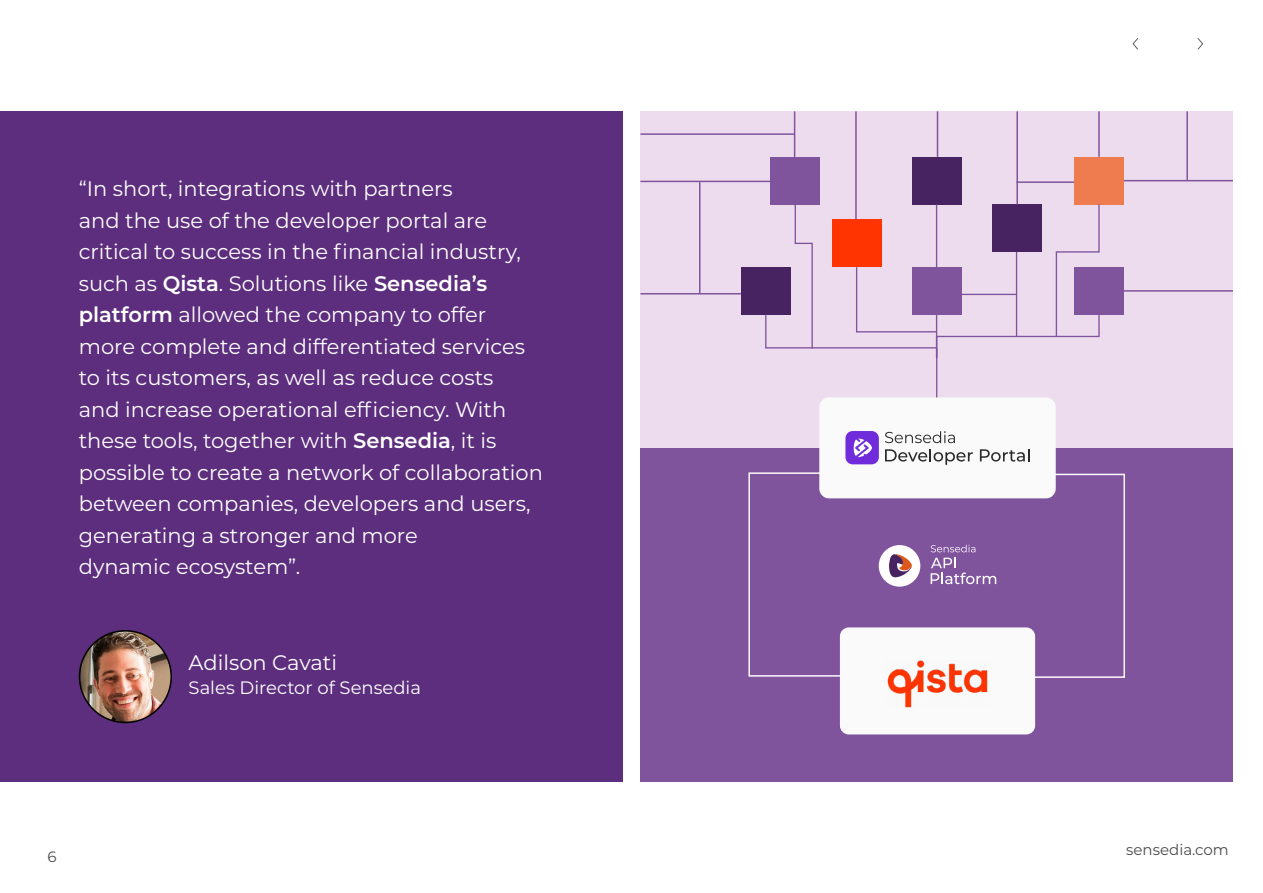
<style>
.page{position:relative;width:1263px;height:893px;background:#fff}
.page>*{position:absolute;margin:0;border:0;box-sizing:border-box;transform-origin:0 0}
.t1{font:21px/31.5px "Montserrat";color:#fff}
.t2{font:18px "Montserrat";color:#fff}
.t3{font:15px "Montserrat";color:#4c4c4c}
.s1{font-weight:600}
</style>
<div class="page">
<svg style="left:1197px;top:38px;width:6px;height:12px"></svg>
<svg style="left:1133px;top:38px;width:5px;height:12px"></svg>
<div style="left:640px;top:111px;width:593px;height:671px;background:#eddced"></div>
<div style="left:0;top:111px;width:622px;height:671px;background:#5c2e7d"></div>
<img style="left:80px;top:631px;width:91px;height:91px;border-radius:44px">
<div style="left:79px;top:630px;width:93px;height:93px;border:2px solid #000;border-radius:50%"></div>
<div style="left:640px;top:448px;width:593px;height:334px;background:#80539d"></div>
<div style="left:840px;top:627px;width:195px;height:107px;background:#fbfafa;border-radius:9px"></div>
<img style="left:887px;top:660px;width:101px;height:47px">
<svg style="left:931px;top:558px;width:65px;height:26px"></svg>
<div style="left:879px;top:545px;width:41px;height:42px;background:#fff;border-radius:21px"></div>
<svg style="left:889px;top:554px;width:23px;height:24px"></svg>
<svg style="left:931px;top:545px;width:44px;height:7px"></svg>
<div style="left:770px;top:157px;width:50px;height:47px;background:#80539d"></div>
<div style="left:912px;top:157px;width:49px;height:47px;background:#472461"></div>
<div style="left:741px;top:267px;width:50px;height:48px;background:#472461"></div>
<div style="left:1074px;top:157px;width:50px;height:47px;background:#ef7c4f"></div>
<div style="left:1074px;top:267px;width:50px;height:48px;background:#80539d"></div>
<svg style="left:765px;top:203px;width:335px;height:156px"></svg>
<hr style="left:961px;top:294px;width:55px;height:1px;background:#80539d">
<hr style="left:936px;top:348px;width:1px;height:58px;background:#80539d">
<hr style="left:1124px;top:290px;width:109px;height:2px;background:#80539d">
<hr style="left:1124px;top:180px;width:109px;height:1px;background:#80539d">
<hr style="left:1098px;top:111px;width:2px;height:46px;background:#80539d">
<hr style="left:937px;top:111px;width:1px;height:46px;background:#80539d">
<hr style="left:855px;top:111px;width:2px;height:109px;background:#80539d">
<hr style="left:794px;top:111px;width:1px;height:46px;background:#80539d">
<hr style="left:640px;top:181px;width:130px;height:1px;background:#80539d">
<hr style="left:640px;top:293px;width:101px;height:1px;background:#80539d">
<hr style="left:699px;top:182px;width:1px;height:112px;background:#80539d">
<hr style="left:640px;top:133px;width:155px;height:2px;background:#80539d">
<hr style="left:1186px;top:111px;width:2px;height:69px;background:#80539d">
<hr style="left:1016px;top:111px;width:2px;height:93px;background:#80539d">
<hr style="left:1016px;top:181px;width:58px;height:2px;background:#80539d">
<div style="left:819px;top:397px;width:237px;height:101px;background:#fbfafa;border-radius:10px"></div>
<svg style="left:885px;top:431px;width:70px;height:12px"></svg>
<svg style="left:885px;top:449px;width:88px;height:16px"></svg>
<svg style="left:980px;top:449px;width:49px;height:13px"></svg>
<svg style="left:845px;top:431px;width:34px;height:33px"></svg>
<svg style="left:1025px;top:473px;width:100px;height:206px"></svg>
<svg style="left:748px;top:472px;width:100px;height:205px"></svg>
<p class="t1" style="left:79px;top:172px;width:466px">“In short, integrations with partners<br>and the use of the developer portal are critical to success in the financial industry, such as <span class="s1">Qista</span>. Solutions like <span class="s1">Sensedia’s platform</span> allowed the company to offer more complete and differentiated services to its customers, as well as reduce costs<br>and increase operational efficiency. With these tools, together with <span class="s1">Sensedia</span>, it is possible to create a network of collaboration between companies, developers and users, generating a stronger and more<br>dynamic ecosystem”.</p>
<p class="t1" style="left:189px;top:646px;width:150px">Adilson Cavati</p>
<p class="t2" style="left:189px;top:676px;width:234px">Sales Director of Sensedia</p>
<p class="t3" style="left:47px;top:846px;width:11px">6</p>
<p class="t3" style="left:1126px;top:839px;width:104px">sensedia.com</p>
</div>
